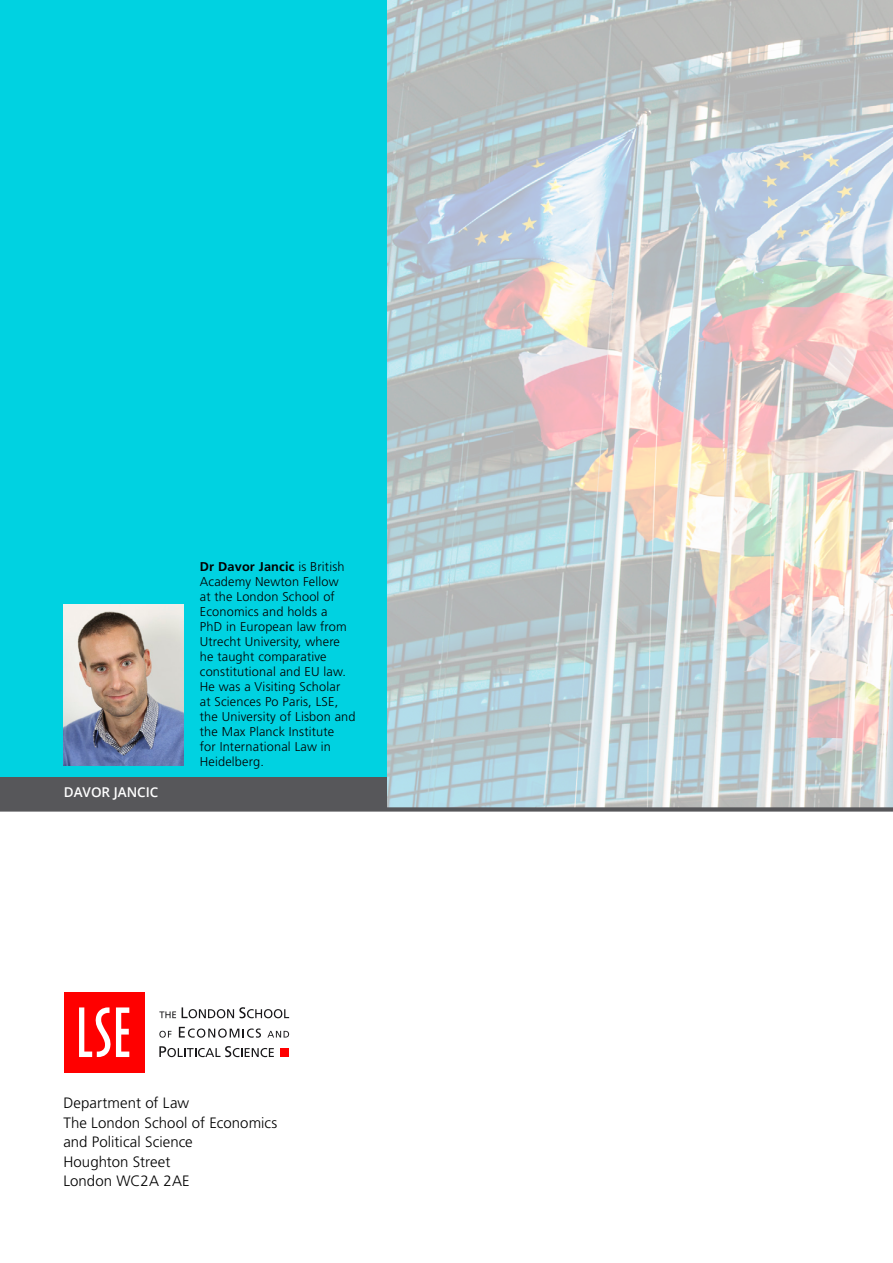
<style>
.page{position:relative;width:893px;height:1263px;background:#fff}
.page>*{position:absolute;margin:0;border:0;box-sizing:border-box;transform-origin:0 0}
.t1{font:300 15px/19.5px "Frutiger LT Std";letter-spacing:.005em;color:#000}
.t2{font:600 13.5px "Open Sans";color:#fff}
.t3{font:300 12.75px/15px "Frutiger LT Std";letter-spacing:.015em;color:#000}
.s1{font-weight:700}
</style>
<div class="page">
<img style="left:387px;top:0;width:506px;height:807px">
<div style="left:0;top:0;width:387px;height:808px;background:#00d2e1"></div>
<div style="left:0;top:777px;width:387px;height:33px;background:#57575a"></div>
<img style="left:63px;top:604px;width:121px;height:162px">
<div style="left:64px;top:992px;width:80px;height:80px;background:#f00"></div>
<svg style="left:79px;top:1007px;width:50px;height:50px"></svg>
<svg style="left:159px;top:1011px;width:17px;height:7px"></svg>
<svg style="left:182px;top:1007px;width:107px;height:11px"></svg>
<svg style="left:159px;top:1046px;width:115px;height:11px"></svg>
<svg style="left:159px;top:1031px;width:12px;height:7px"></svg>
<svg style="left:179px;top:1027px;width:82px;height:11px"></svg>
<svg style="left:267px;top:1031px;width:22px;height:6px"></svg>
<div style="left:280px;top:1048px;width:9px;height:9px;background:#f00"></div>
<div style="left:0;top:807px;width:893px;height:5px;background:#57575a"></div>
<p class="t2" style="left:64px;top:783px;width:96px">DAVOR JAN CIC</p>
<p class="t3" style="left:200px;top:559px;width:157px"><span class="s1">Dr Davor Jancic</span> is British<br>Academy Newton Fellow<br>at the London School of<br>Economics and holds a<br>PhD in European law from<br>Utrecht University, where he taught comparative constitutional and EU law.<br>He was a Visiting Scholar<br>at Sciences Po Paris, LSE, the University of Lisbon and the Max Planck Institute<br>for International Law in<br>Heidelberg.</p>
<p class="t1" style="left:63px;top:1094px;width:216px">Department of Law<br>The London School of Economics and Political Science<br>Houghton Street<br>London WC2A 2AE</p>
</div>
